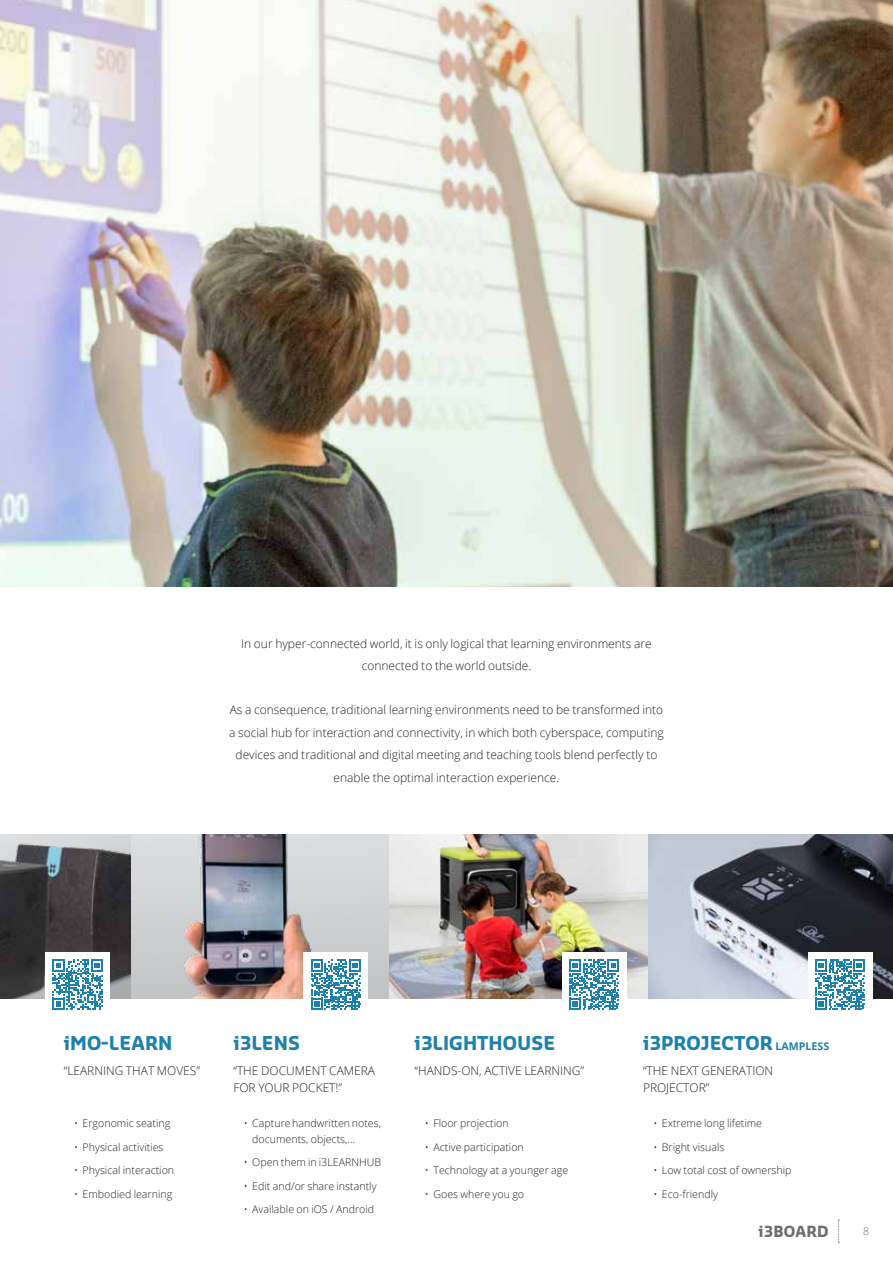
<style>
.page{position:relative;width:893px;height:1263px;background:#fff}
.page>*{position:absolute;margin:0;border:0;box-sizing:border-box;transform-origin:0 0}
.t1{font:700 18.6px "Sansa";color:#1d81ab}
.t2{font:700 15px "Sansa";letter-spacing:.005em;color:#6d6c6f}
.t3{font:300 12px/22.5px "Open Sans";color:#231f20}
.t4{font:300 10.65px/15.9px "Open Sans";color:#231f20}
.t5{font:300 10.5px "Open Sans";color:#6d6c6f}
.s1{font-family:"Open Sans";font-size:10.65px}
</style>
<div class="page">
<img style="left:0;top:0;width:893px;height:587px">
<img style="left:647px;top:834px;width:246px;height:164px">
<img style="left:0;top:834px;width:131px;height:164px">
<img style="left:131px;top:834px;width:258px;height:164px">
<img style="left:389px;top:834px;width:258px;height:164px">
<div style="left:46px;top:952px;width:64px;height:65px;background:#fff"></div>
<svg style="left:52px;top:959px;width:51px;height:51px"></svg>
<div style="left:304px;top:952px;width:64px;height:65px;background:#fff"></div>
<svg style="left:311px;top:959px;width:50px;height:51px"></svg>
<div style="left:562px;top:952px;width:64px;height:65px;background:#fff"></div>
<svg style="left:569px;top:959px;width:50px;height:51px"></svg>
<div style="left:808px;top:952px;width:64px;height:65px;background:#fff"></div>
<svg style="left:815px;top:959px;width:50px;height:51px"></svg>
<svg style="left:838px;top:1219px;width:1px;height:24px"></svg>
<p class="t3" style="left:241px;top:632px;width:412px;text-align:center">In our hyper-connected world, it is only logical that learning environments are connected to the world outside.</p>
<p class="t3" style="left:229px;top:698px;width:436px;text-align:center">As a consequence, traditional learning environments need to be transformed into a social hub for interaction and connectivity, in which both cyberspace, computing devices and traditional and digital meeting and teaching tools blend perfectly to enable the optimal interaction experience.</p>
<h1 class="t1" style="left:64px;top:1031px;width:110px">iMO-LEARN</h1>
<p class="t3" style="left:64px;top:1059px;width:138px">“LEARNING THAT MOVES”</p>
<p class="t4" style="left:74px;top:1115px;width:98px">• Ergonomic seating</p>
<p class="t4" style="left:74px;top:1138px;width:91px">• Physical activities</p>
<p class="t4" style="left:74px;top:1162px;width:102px">• Physical interaction</p>
<p class="t4" style="left:74px;top:1185px;width:100px">• Embodied learning</p>
<h1 class="t1" style="left:233px;top:1031px;width:68px">i3LENS</h1>
<p class="t3" style="left:233px;top:1061px;width:143px;line-height:17.2px">“THE DOCUMENT CAMERA<br>FOR YOUR POCKET!”</p>
<p class="t4" style="left:252px;top:1115px;width:130px;text-indent:-8px">• Capture handwritten notes, documents, objects,...</p>
<p class="t4" style="left:244px;top:1154px;width:139px">• Open them in i3LEARNHUB</p>
<p class="t4" style="left:244px;top:1178px;width:134px">• Edit and/or share instantly</p>
<p class="t4" style="left:244px;top:1201px;width:132px">• Available on iOS / Android</p>
<h1 class="t1" style="left:415px;top:1031px;width:142px">i3LIGHTHOUSE</h1>
<p class="t3" style="left:415px;top:1059px;width:171px">“HANDS-ON, ACTIVE LEARNING”</p>
<p class="t4" style="left:425px;top:1115px;width:85px">• Floor projection</p>
<p class="t4" style="left:425px;top:1138px;width:100px">• Active participation</p>
<p class="t4" style="left:425px;top:1162px;width:145px">• Technology at a younger age</p>
<p class="t4" style="left:425px;top:1185px;width:101px">• Goes where you go</p>
<h1 class="t1" style="left:643px;top:1031px;width:188px">i3PROJECTOR <span class="s1">LAMPLESS</span></h1>
<p class="t3" style="left:643px;top:1061px;width:132px;line-height:17.2px">“THE NEXT GENERATION<br>PROJECTOR”</p>
<p class="t4" style="left:653px;top:1115px;width:110px">• Extreme long lifetime</p>
<p class="t4" style="left:653px;top:1138px;width:72px">• Bright visuals</p>
<p class="t4" style="left:653px;top:1162px;width:140px">• Low total cost of ownership</p>
<p class="t4" style="left:653px;top:1185px;width:66px">• Eco-friendly</p>
<p class="t2" style="left:759px;top:1222px;width:71px">i3BOARD</p>
<p class="t5" style="left:863px;top:1224px;width:7px">8</p>
</div>
